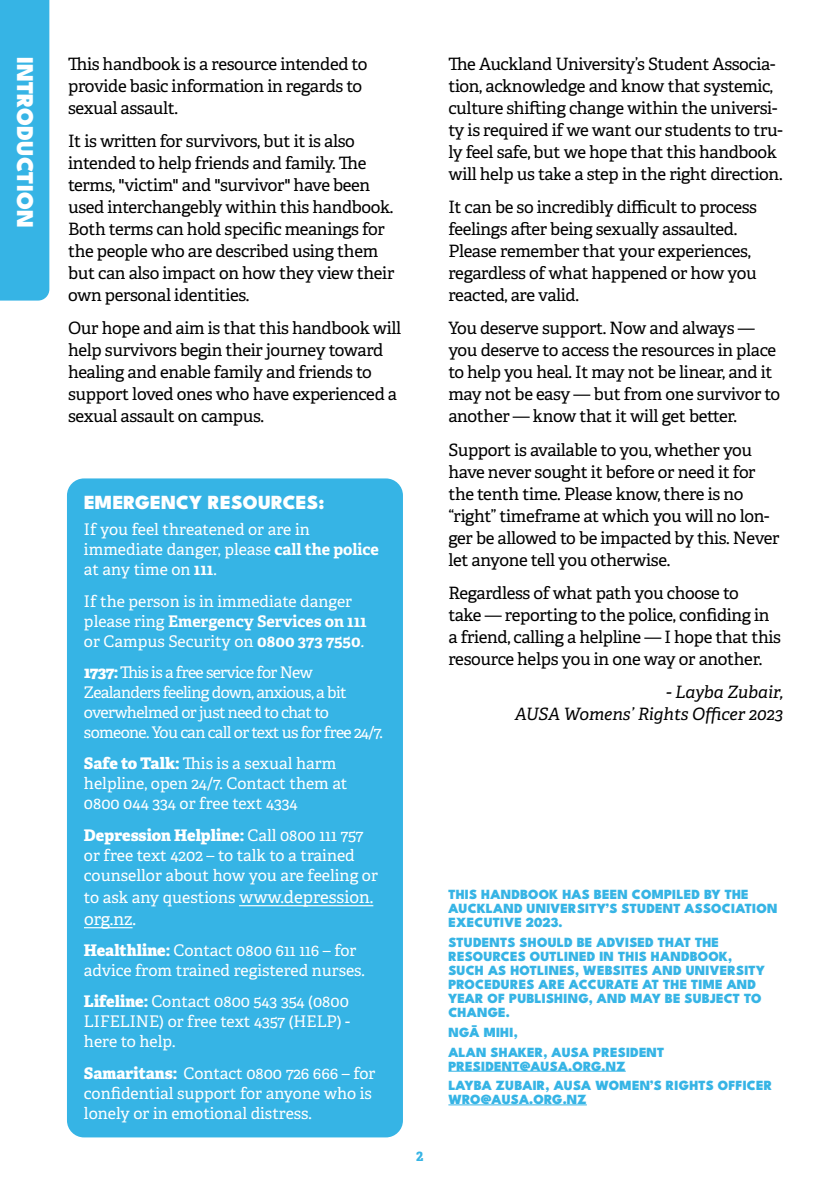
<style>
.page{position:relative;width:840px;height:1191px;background:#fff}
.page>*{position:absolute;margin:0;border:0;box-sizing:border-box;transform-origin:0 0}
.t1{font:900 24px "League Spartan";color:#fff}
.t2{font:900 20px "League Spartan";letter-spacing:.005em;color:#fff}
.t3{font:17px/22px "Adelle";letter-spacing:-.02em;color:#000}
.t4{font:italic 17px/22px "Adelle";color:#000;text-align:right}
.t5{font:17px "Adelle";color:#fff}
.t6{font:16px/20px "Adelle";color:#fff}
.t7{font:16px/20px "Adelle";letter-spacing:-.04em;color:#fff}
.t8{font:700 16px "Adelle Condensed";color:#36b4e5}
.t9{font:900 14px/14px "League Spartan";letter-spacing:.005em;color:#36b4e5}
.s1{font-weight:700}
.s2{font-style:italic}
.s3{font-weight:800}
.s4{font-size:17px}
</style>
<div class="page">
<div style="left:0;top:0;width:49px;height:300px;background:#36b4e5"></div>
<hr style="left:448px;top:1070px;width:177px;height:1px;background:#36b4e5">
<hr style="left:448px;top:1104px;width:138px;height:1px;background:#36b4e5">
<div style="left:67px;top:478px;width:336px;height:659px;background:#36b4e5;border-radius:17px"></div>
<hr style="left:239px;top:905px;width:134px;height:1px;background:#fff">
<hr style="left:84px;top:927px;width:48px;height:1px;background:#fff">
<h1 class="t1" style="left:43px;top:57px;width:173px;rotate:90deg">INTRODUCTION</h1>
<p class="t3" style="left:68px;top:53px;width:300px">This handbook is a resource intended to provide basic information in regards to sexual assault.</p>
<p class="t3" style="left:68px;top:130px;width:327px">It is written for survivors, but it is also intended to help friends and family. The terms, "victim" and "survivor" have been used interchangebly within this handbook.<br>Both terms can hold specific meanings for the people who are described using them but can also impact on how they view their own personal identities.</p>
<p class="t3" style="left:68px;top:317px;width:334px">Our hope and aim is that this handbook will help survivors begin their journey toward healing and enable family and friends to support loved ones who have experienced a sexual assault on campus.</p>
<p class="t2" style="left:84px;top:488px;width:242px">EMERGENCY RESOURCES:</p>
<p class="t6" style="left:84px;top:520px;width:296px">If you feel threatened or are in immediate danger, please <span class="s1">call the police </span>at any time on <span class="s1">111</span>.</p>
<p class="t6" style="left:84px;top:591px;width:284px">If the person is in immediate danger please ring <span class="s1">Emergency Services on 111 </span>or Campus Security on <span class="s1">0800 373 7550</span><span class="s2">.</span></p>
<p class="t7" style="left:84px;top:662px;width:300px"><span class="s3">1737:</span> This is a free service for New Zealanders feeling down, anxious, a bit overwhelmed or just need to chat to someone. You can call or text us for free 24/7.</p>
<p class="t6" style="left:84px;top:754px;width:265px"><span class="s3">Safe to Talk:</span> This is a sexual harm helpline, open 24/7. Contact them at<br>0800 044 334 or free text 4334</p>
<p class="t6" style="left:84px;top:825px;width:295px"><span class="s3">Depression Helpline:</span> Call 0800 111 757 or free text 4202 – to talk to a trained counsellor about how you are feeling or</p>
<p class="t6" style="left:84px;top:887px;width:291px">to ask any questions <span class="s4">www.depression.</span></p>
<p class="t5" style="left:84px;top:908px;width:54px">org.nz.</p>
<p class="t6" style="left:84px;top:940px;width:282px"><span class="s3">Healthline:</span> Contact 0800 611 116 – for advice from trained registered nurses.</p>
<p class="t6" style="left:84px;top:992px;width:267px;text-align:justify"><span class="s3">Lifeline:</span> Contact 0800 543 354 (0800<br>LIFELINE) or free text 4357 (HELP) - here to help.</p>
<p class="t6" style="left:84px;top:1063px;width:293px"><span class="s3">Samaritans:</span> Contact 0800 726 666 – for confidential support for anyone who is lonely or in emotional distress.</p>
<p class="t8" style="left:416px;top:1145px;width:9px">2</p>
<p class="t3" style="left:448px;top:53px;width:335px">The Auckland University’s Student Associa&shy;tion, acknowledge and know that systemic, culture shifting change within the universi&shy;ty is required if we want our students to tru&shy;ly feel safe, but we hope that this handbook will help us take a step in the right direction.</p>
<p class="t3" style="left:448px;top:196px;width:310px">It can be so incredibly difficult to process feelings after being sexually assaulted.<br>Please remember that your experiences, regardless of what happened or how you reacted, are valid.</p>
<p class="t3" style="left:448px;top:317px;width:333px">You deserve support. Now and always — you deserve to access the resources in place to help you heal. It may not be linear, and it may not be easy — but from one survivor to another — know that it will get better.</p>
<p class="t3" style="left:448px;top:439px;width:332px">Support is available to you, whether you have never sought it before or need it for the tenth time. Please know, there is no “right” timeframe at which you will no lon&shy;ger be allowed to be impacted by this. Never let anyone tell you otherwise.</p>
<p class="t3" style="left:448px;top:582px;width:334px">Regardless of what path you choose to<br>take — reporting to the police, confiding in a friend, calling a helpline — I hope that this resource helps you in one way or another.</p>
<p class="t4" style="left:514px;top:681px;width:270px">- Layba Zubair,<br>AUSA Womens’ Rights Officer 2023</p>
<p class="t9" style="left:448px;top:886px;width:330px">THIS HANDBOOK HAS BEEN COMPILED BY THE<br>AUCKLAND UNIVERSITY’S STUDENT ASSOCIATION<br>EXECUTIVE 2023.</p>
<p class="t9" style="left:448px;top:934px;width:318px">STUDENTS SHOULD BE ADVISED THAT THE RESOURCES OUTLINED IN THIS HANDBOOK, SUCH AS HOTLINES, WEBSITES AND UNIVERSITY PROCEDURES ARE ACCURATE AT THE TIME AND YEAR OF PUBLISHING, AND MAY BE SUBJECT TO CHANGE.</p>
<p class="t9" style="left:448px;top:1021px;width:217px;line-height:19.6px">NGĀ MIHI,<br>ALAN SHAKER, AUSA PRESIDENT</p>
<p class="t9" style="left:448px;top:1054px;width:325px;line-height:19.6px">PRESIDENT@AUSA.ORG.NZ<br>LAYBA ZUBAIR, AUSA WOMEN’S RIGHTS OFFICER</p>
<p class="t9" style="left:448px;top:1091px;width:140px">WRO@AUSA.ORG.NZ</p>
</div>
